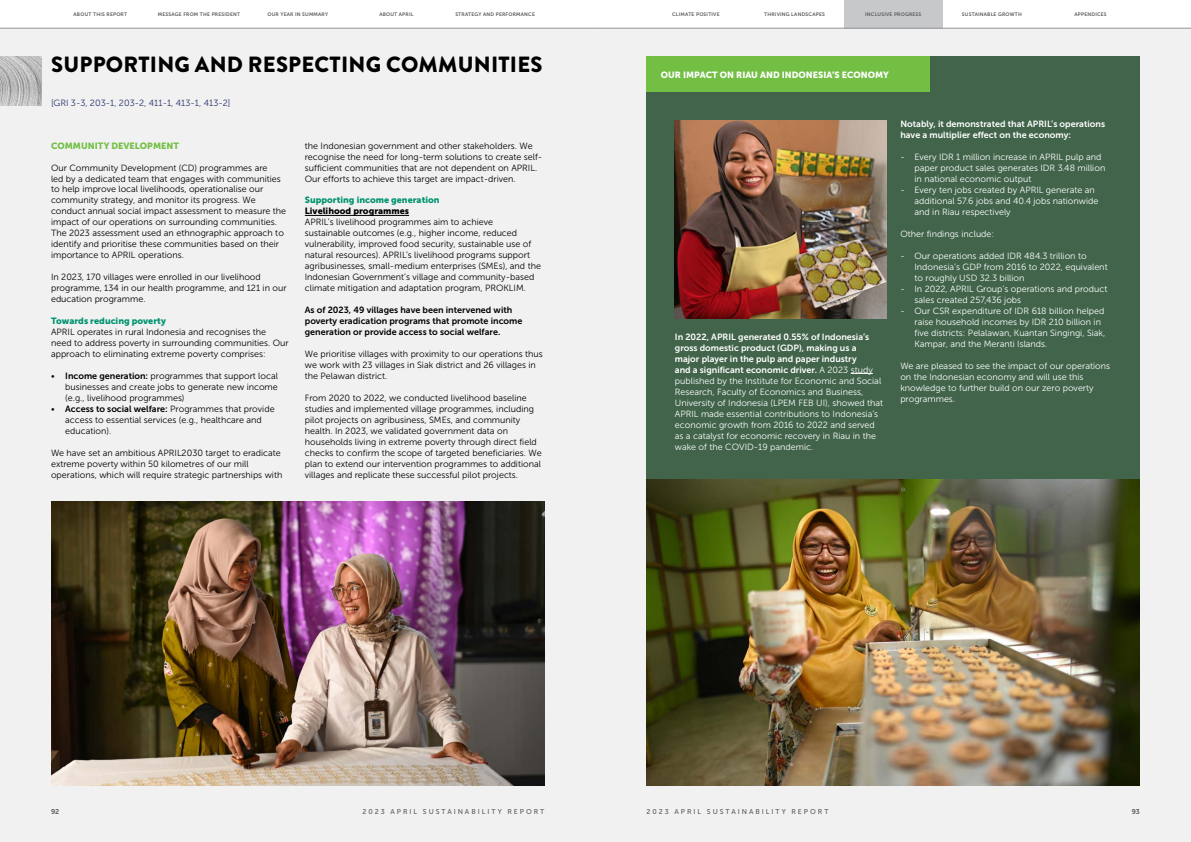
<style>
.page{position:relative;width:1191px;height:842px;background:#fff}
.page>*{position:absolute;margin:0;border:0;box-sizing:border-box;transform-origin:0 0}
.t1{font:900 22px "Brandon Grotesque";letter-spacing:.01em;color:#000}
.t2{font:9px/11px "Museo Sans 300";color:#000}
.t3{font:9px/11px "Museo Sans 300";color:#fff}
.t4{font:9px/11px "Museo Sans 700";color:#fff}
.t5{font:9px/11px "Museo Sans 700";color:#000}
.t6{font:9px "Museo Sans 900";color:#00936f}
.t7{font:9px "Museo Sans 300";color:#28306a}
.t8{font:9px "Museo Sans 900";color:#fff}
.t9{font:9px "Museo Sans 900";color:#72bf44}
.t10{font:9px "Museo Sans 900";color:#000}
.t11{font:7px "Museo Sans 500";letter-spacing:.28em;color:#58595b}
.t12{font:7px "Museo Sans 700";color:#58595b}
.t13{font:5px "Museo Sans 700";letter-spacing:.04em;color:#58595b}
.s1{font-family:"Museo Sans 700"}
.s2{font-family:"Museo Sans 300"}
</style>
<div class="page">
<div style="left:0;top:28px;width:595px;height:814px;background:#f1f1f2"></div>
<div style="left:595px;top:28px;width:596px;height:814px;background:#f1f1f2"></div>
<hr style="left:305px;top:215px;width:104px;height:1px;background:#000">
<div style="left:646px;top:57px;width:494px;height:728px;background:#41644b"></div>
<img style="left:646px;top:479px;width:494px;height:306px">
<svg style="left:850px;top:373px;width:23px;height:1px"></svg>
<div style="left:646px;top:57px;width:284px;height:35px;background:#72bf44"></div>
<img style="left:51px;top:502px;width:493px;height:283px">
<img style="left:675px;top:120px;width:211px;height:199px">
<img style="left:0;top:57px;width:42px;height:49px">
<div style="left:844px;top:0;width:98px;height:28px;background:#c7c8ca"></div>
<hr style="left:0;top:28px;width:595px;height:1px;background:#939598">
<hr style="left:595px;top:28px;width:596px;height:1px;background:#939598">
<p class="t13" style="left:74px;top:11px;width:55px">ABOUT THIS REPORT</p>
<p class="t13" style="left:158px;top:11px;width:84px">MESSAGE FROM THE PRESIDENT</p>
<p class="t13" style="left:267px;top:11px;width:62px">OUR YEAR IN SUMMARY</p>
<p class="t13" style="left:379px;top:11px;width:36px">ABOUT APRIL</p>
<p class="t13" style="left:455px;top:11px;width:81px">STRATEGY AND PERFORMANCE</p>
<p class="t13" style="left:672px;top:12px;width:49px">CLIMATE POSITIVE</p>
<p class="t13" style="left:764px;top:12px;width:62px">THRIVING LANDSCAPES</p>
<p class="t13" style="left:865px;top:12px;width:58px">INCLUSIVE PROGRESS</p>
<p class="t13" style="left:962px;top:12px;width:61px">SUSTAINABLE GROWTH</p>
<p class="t13" style="left:1074px;top:12px;width:34px">APPENDICES</p>
<h1 class="t1" style="left:51px;top:49px;width:493px">SUPPORTING AND RESPECTING COMMUNITIES</h1>
<p class="t7" style="left:51px;top:98px;width:181px">[GRI 3-3, 203-1, 203-2, 411-1, 413-1, 413-2]</p>
<p class="t9" style="left:51px;top:140px;width:129px">COMMUNITY DEVELOPMENT</p>
<p class="t2" style="left:51px;top:162px;width:237px">Our Community Development (CD) programmes are<br>led by a dedicated team that engages with communities to help improve local livelihoods, operationalise our community strategy, and monitor its progress. We conduct annual social impact assessment to measure the impact of our operations on surrounding communities.<br>The 2023 assessment used an ethnographic approach to identify and prioritise these communities based on their importance to APRIL operations.</p>
<p class="t2" style="left:51px;top:272px;width:237px">In 2023, 170 villages were enrolled in our livelihood programme, 134 in our health programme, and 121 in our education programme.</p>
<p class="t6" style="left:51px;top:316px;width:116px">Towards reducing poverty</p>
<p class="t2" style="left:51px;top:327px;width:239px">APRIL operates in rural Indonesia and recognises the need to address poverty in surrounding communities. Our approach to eliminating extreme poverty comprises:</p>
<p class="t2" style="left:65px;top:371px;width:214px;text-align:justify;text-indent:-14px">• <span class="s1">Income generation:</span> programmes that support local businesses and create jobs to generate new income (e.g., livelihood programmes)</p>
<p class="t2" style="left:65px;top:404px;width:211px;text-indent:-14px">• <span class="s1">Access to social welfare:</span> Programmes that provide access to essential services (e.g., healthcare and education).</p>
<p class="t2" style="left:51px;top:448px;width:233px">We have set an ambitious APRIL2030 target to eradicate extreme poverty within 50 kilometres of our mill operations, which will require strategic partnerships with</p>
<p class="t2" style="left:305px;top:140px;width:239px">the Indonesian government and other stakeholders. We recognise the need for long-term solutions to create self&shy;sufficient communities that are not dependent on APRIL.<br>Our efforts to achieve this target are impact-driven.</p>
<p class="t6" style="left:305px;top:195px;width:136px">Supporting income generation</p>
<p class="t10" style="left:305px;top:206px;width:106px">Livelihood programmes</p>
<p class="t2" style="left:305px;top:217px;width:238px">APRIL’s livelihood programmes aim to achieve sustainable outcomes (e.g., higher income, reduced vulnerability, improved food security, sustainable use of natural resources). APRIL’s livelihood programs support agribusinesses, small-medium enterprises (SMEs), and the Indonesian Government’s village and community-based climate mitigation and adaptation program, PROKLIM.</p>
<p class="t5" style="left:305px;top:305px;width:219px">As of 2023, 49 villages have been intervened with poverty eradication programs that promote income generation or provide access to social welfare.</p>
<p class="t2" style="left:305px;top:349px;width:239px">We prioritise villages with proximity to our operations thus we work with 23 villages in Siak district and 26 villages in the Pelawan district.</p>
<p class="t2" style="left:305px;top:393px;width:238px">From 2020 to 2022, we conducted livelihood baseline studies and implemented village programmes, including pilot projects on agribusiness, SMEs, and community health. In 2023, we validated government data on households living in extreme poverty through direct field checks to confirm the scope of targeted beneficiaries. We plan to extend our intervention programmes to additional villages and replicate these successful pilot projects.</p>
<p class="t8" style="left:660px;top:69px;width:230px">OUR IMPACT ON RIAU AND INDONESIA’S ECONOMY</p>
<p class="t4" style="left:675px;top:331px;width:199px">In 2022, APRIL generated 0.55% of Indonesia’s gross domestic product (GDP), making us a major player in the pulp and paper industry and a significant economic driver. <span class="s2">A 2023 study</span></p>
<p class="t3" style="left:675px;top:375px;width:210px">published by the Institute for Economic and Social Research, Faculty of Economics and Business, University of Indonesia (LPEM FEB UI), showed that APRIL made essential contributions to Indonesia’s economic growth from 2016 to 2022 and served as a catalyst for economic recovery in Riau in the wake of the COVID-19 pandemic.</p>
<p class="t4" style="left:900px;top:118px;width:206px">Notably, it demonstrated that APRIL’s operations have a multiplier effect on the economy:</p>
<p class="t3" style="left:914px;top:151px;width:192px;text-indent:-14px">- Every IDR 1 million increase in APRIL pulp and paper product sales generates IDR 3.48 million in national economic output</p>
<p class="t3" style="left:914px;top:184px;width:185px;text-indent:-14px">- Every ten jobs created by APRIL generate an additional 57.6 jobs and 40.4 jobs nationwide and in Riau respectively</p>
<p class="t3" style="left:900px;top:228px;width:95px">Other findings include:</p>
<p class="t3" style="left:914px;top:250px;width:195px;text-indent:-14px">- Our operations added IDR 484.3 trillion to<br>Indonesia’s GDP from 2016 to 2022, equivalent to roughly USD 32.3 billion</p>
<p class="t3" style="left:914px;top:283px;width:194px;text-indent:-14px">- In 2022, APRIL Group’s operations and product sales created 257,436 jobs</p>
<p class="t3" style="left:914px;top:305px;width:192px;text-indent:-14px">- Our CSR expenditure of IDR 618 billion helped raise household incomes by IDR 210 billion in five districts: Pelalawan, Kuantan Singingi, Siak, Kampar, and the Meranti Islands.</p>
<p class="t3" style="left:900px;top:360px;width:211px">We are pleased to see the impact of our operations on the Indonesian economy and will use this knowledge to further build on our zero poverty programmes.</p>
<p class="t12" style="left:51px;top:807px;width:10px">92</p>
<p class="t11" style="left:362px;top:807px;width:183px">2023 APRIL SUSTAINABILITY REPORT</p>
<p class="t11" style="left:646px;top:807px;width:183px">2023 APRIL SUSTAINABILITY REPORT</p>
<p class="t12" style="left:1131px;top:807px;width:10px">93</p>
</div>
